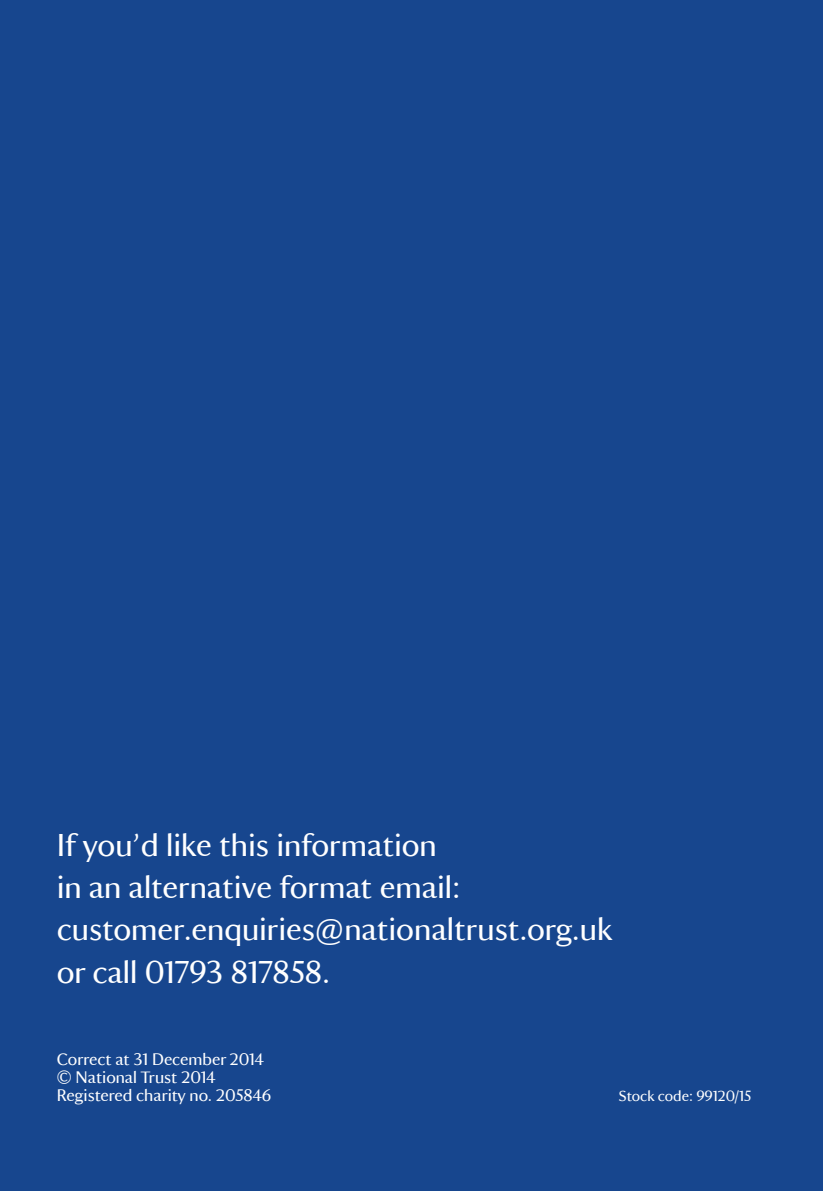
<style>
.page{position:relative;width:823px;height:1191px;background:#fff}
.page>*{position:absolute;margin:0;border:0;box-sizing:border-box;transform-origin:0 0}
.t1{font:32px/42.2px "National Trust TT";color:#fff}
.t2{font:17px/18px "National Trust TT";color:#fff}
.t3{font:15px "National Trust TT";color:#fff}
</style>
<div class="page">
<div style="left:0;top:0;width:822px;height:1191px;background:#17468e"></div>
<p class="t1" style="left:57px;top:822px;width:557px">If you’d like this information<br>in an alternative format email: customer.enquiries@nationaltrust.org.uk or call 01793 817858.</p>
<p class="t2" style="left:57px;top:1049px;width:216px">Correct at 31 December 2014 © National Trust 2014<br>Registered charity no. 205846</p>
<p class="t3" style="left:618px;top:1085px;width:134px">Stock code: 99120/15</p>
</div>
